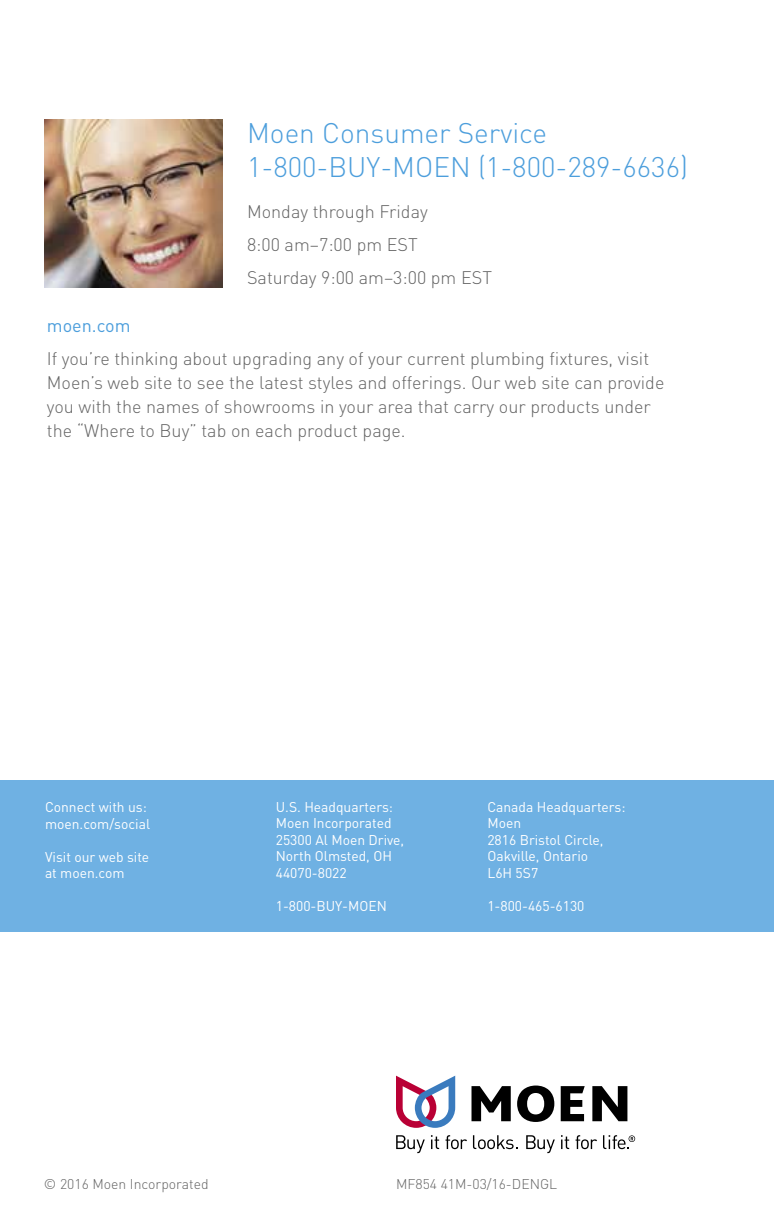
<style>
.page{position:relative;width:774px;height:1224px;background:#fff}
.page>*{position:absolute;margin:0;border:0;box-sizing:border-box;transform-origin:0 0}
.t1{font:300 28px/34px "DINOT";color:#4c9edc}
.t2{font:300 18px/24px "DINOT";color:#636363}
.t3{font:18px "DINOT";color:#4c9edc}
.t4{font:14px/16.6px "DINOT";color:#fff}
.t5{font:300 14px "DINOT";color:#636363}
</style>
<div class="page">
<div style="left:0;top:781px;width:774px;height:151px;background:#6fb1e3"></div>
<svg style="left:396px;top:1076px;width:59px;height:52px"></svg>
<svg style="left:472px;top:1086px;width:39px;height:35px"></svg>
<svg style="left:517px;top:1086px;width:37px;height:36px"></svg>
<svg style="left:561px;top:1086px;width:24px;height:35px"></svg>
<svg style="left:592px;top:1086px;width:35px;height:35px"></svg>
<svg style="left:396px;top:1135px;width:29px;height:18px"></svg>
<svg style="left:431px;top:1135px;width:8px;height:14px"></svg>
<svg style="left:446px;top:1135px;width:21px;height:14px"></svg>
<svg style="left:473px;top:1135px;width:44px;height:14px"></svg>
<svg style="left:526px;top:1135px;width:29px;height:18px"></svg>
<svg style="left:561px;top:1135px;width:8px;height:14px"></svg>
<svg style="left:576px;top:1135px;width:21px;height:14px"></svg>
<svg style="left:603px;top:1135px;width:32px;height:14px"></svg>
<img style="left:44px;top:120px;width:179px;height:168px">
<h1 class="t1" style="left:247px;top:115px;width:442px">Moen Consumer Service<br>1-800-BUY-MOEN (1-800-289-6636)</h1>
<p class="t2" style="left:247px;top:194px;width:247px;line-height:33px">Monday through Friday<br>8:00 am–7:00 pm EST<br>Saturday 9:00 am–3:00 pm EST</p>
<p class="t3" style="left:47px;top:313px;width:85px">moen.com</p>
<p class="t2" style="left:47px;top:346px;width:619px">If you’re thinking about upgrading any of your current plumbing fixtures, visit Moen’s web site to see the latest styles and offerings. Our web site can provide you with the names of showrooms in your area that carry our products under the “Where to Buy” tab on each product page.</p>
<p class="t4" style="left:45px;top:798px;width:107px">Connect with us: moen.com/social</p>
<p class="t4" style="left:45px;top:848px;width:106px">Visit our web site at moen.com</p>
<p class="t4" style="left:276px;top:798px;width:130px">U.S. Headquarters:<br>Moen Incorporated<br>25300 Al Moen Drive,<br>North Olmsted, OH<br>44070-8022</p>
<p class="t4" style="left:276px;top:897px;width:113px">1-800-BUY-MOEN</p>
<p class="t4" style="left:487px;top:798px;width:140px">Canada Headquarters:<br>Moen<br>2816 Bristol Circle,<br>Oakville, Ontario<br>L6H 5S7</p>
<p class="t4" style="left:487px;top:897px;width:99px">1-800-465-6130</p>
<p class="t5" style="left:44px;top:1175px;width:166px">© 2016 Moen Incorporated</p>
<p class="t5" style="left:396px;top:1175px;width:163px">MF854 41M-03/16-DENGL</p>
</div>
